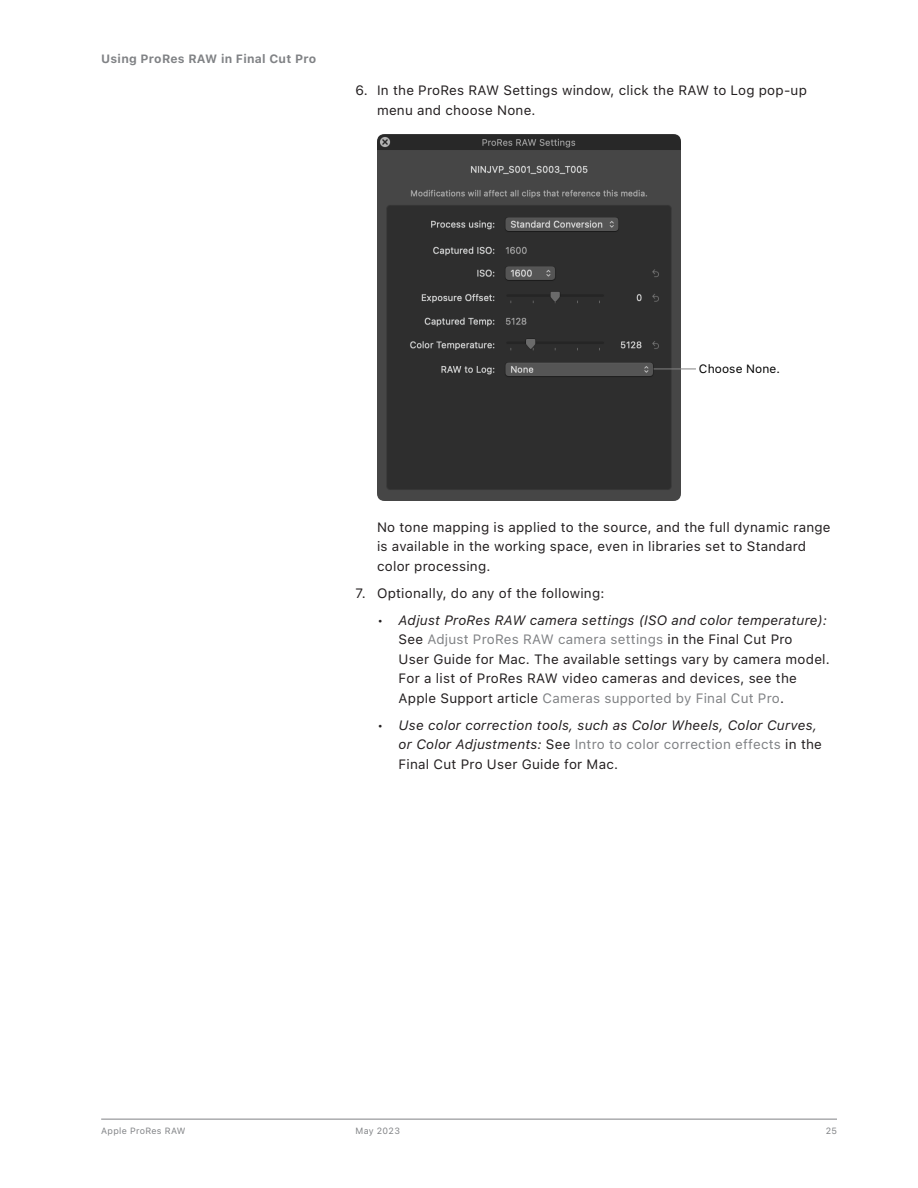
<style>
.page{position:relative;width:918px;height:1188px;background:#fff}
.page>*{position:absolute;margin:0;border:0;box-sizing:border-box;transform-origin:0 0}
.SFP-Body_Sub{font:13.5px/19.5px "SF Pro Text";letter-spacing:.015em;color:#231f20}
.t1{font:italic 13.5px/19.5px "SF Pro Text";letter-spacing:.015em;color:#231f20}
.SFP-Header{font:700 12px "SF Pro Text";letter-spacing:.025em;color:#808285}
.t2{font:12px "SF Pro Text";letter-spacing:.01em;color:#000}
.t3{font:9px "SF Pro Text";letter-spacing:.035em;color:#808285}
.s1{font-style:italic}
.s2{color:#808285}
.s3{font-style:normal}
.s4{font-style:normal;color:#808285}
</style>
<div class="page">
<hr style="left:101px;top:1119px;width:736px;height:1px;background:#808285">
<img style="left:378px;top:134px;width:303px;height:366px">
<hr style="left:654px;top:369px;width:42px;height:1px;background:#828282">
<p class="SFP-Header" style="left:101px;top:52px;width:217px">Using ProRes RAW in Final Cut Pro</p>
<p class="SFP-Body_Sub" style="left:377px;top:81px;width:431px;text-indent:-22px">6. In the ProRes RAW Settings window, click the RAW to Log pop-up menu and choose None.</p>
<p class="t2" style="left:699px;top:361px;width:83px">Choose None.</p>
<p class="SFP-Body_Sub" style="left:377px;top:517px;width:455px">No tone mapping is applied to the source, and the full dynamic range is available in the working space, even in libraries set to Standard color processing.</p>
<p class="SFP-Body_Sub" style="left:355px;top:583px;width:251px">7. Optionally, do any of the following:</p>
<p class="SFP-Body_Sub" style="left:399px;top:610px;width:433px;text-indent:-22px">• <span class="s1">Adjust ProRes RAW camera settings (ISO and color temperature):<br></span>See <span class="s2">Adjust ProRes RAW camera settings</span> in the Final Cut Pro<br>User Guide for Mac. The available settings vary by camera model.<br>For a list of ProRes RAW video cameras and devices, see the Apple Support article <span class="s2">Cameras supported by Final Cut Pro</span>.</p>
<p class="t1" style="left:399px;top:714px;width:425px;text-indent:-22px"><span class="s3">•</span> Use color correction tools, such as Color Wheels, Color Curves, or Color Adjustments: <span class="s3">See</span> <span class="s4">Intro to color correction effects</span> <span class="s3">in the<br>Final Cut Pro User Guide for Mac.</span></p>
<p class="t3" style="left:101px;top:1126px;width:86px">Apple ProRes RAW</p>
<p class="t3" style="left:356px;top:1126px;width:46px">May 2023</p>
<p class="t3" style="left:826px;top:1126px;width:13px">25</p>
</div>
